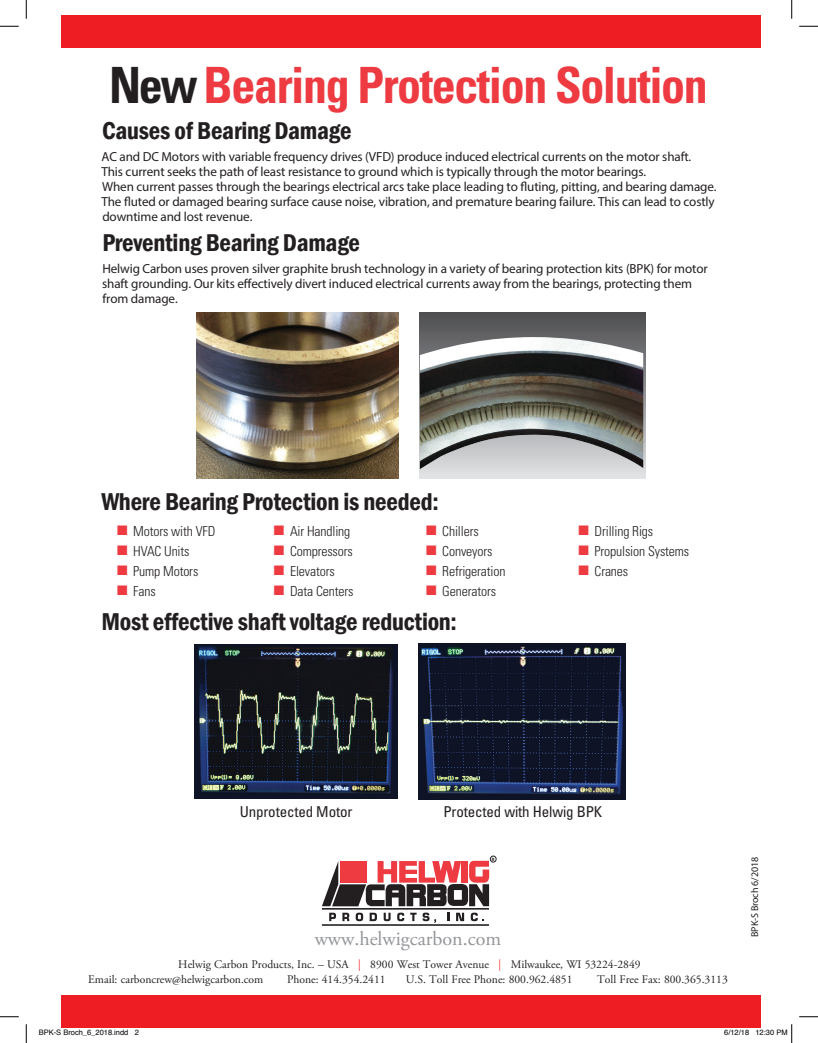
<style>
.page{position:relative;width:818px;height:1043px;background:#fff}
.page>*{position:absolute;margin:0;border:0;box-sizing:border-box;transform-origin:0 0}
.t1{font:700 condensed 50px "Univers LT Std";letter-spacing:-.03em;color:#ee3a41;scale:.96 1}
.t2{font:600 condensed 25px "Franklin Gothic";letter-spacing:-.01em;color:#231f20}
.t3{font:20px "Adobe Garamond Pro";color:#939598}
.t4{font:condensed 15px "Univers LT Std";letter-spacing:-.01em;color:#231f20}
.t5{font:300 condensed 13.75px "Univers LT Std";letter-spacing:-.01em;color:#231f20}
.t6{font:13.12px/15px "Myriad Pro";letter-spacing:-.01em;color:#231f20}
.t7{font:11.62px/15px "Adobe Garamond Pro";color:#231f20}
.t8{font:10px "Myriad Pro";letter-spacing:-.01em;color:#231f20}
.t9{font:7.5px "Helvetica";color:#000}
.t10{font:700 4.75px "Myriad Pro";color:#231f20;scale:.96 1}
.s1{color:#231f20}
.s2{color:#ee3a41}
.s3{font-family:"Univers LT Std";font-weight:300;font-stretch:condensed;color:#ee1d23}
</style>
<div class="page">
<div style="left:61px;top:15px;width:699px;height:33px;background:#ee1d23"></div>
<div style="left:61px;top:995px;width:699px;height:33px;background:#ee1d23"></div>
<img style="left:197px;top:312px;width:201px;height:166px">
<svg style="left:420px;top:312px;width:225px;height:166px;background:#7c7c7e"></svg>
<img style="left:420px;top:337px;width:223px;height:132px">
<img style="left:195px;top:644px;width:202px;height:154px">
<img style="left:419px;top:643px;width:206px;height:156px">
<hr style="left:322px;top:908px;width:167px;height:1px;background:#231f20">
<svg style="left:329px;top:912px;width:7px;height:9px"></svg>
<svg style="left:342px;top:912px;width:7px;height:9px"></svg>
<svg style="left:355px;top:912px;width:8px;height:9px"></svg>
<svg style="left:369px;top:912px;width:8px;height:9px"></svg>
<svg style="left:383px;top:912px;width:7px;height:9px"></svg>
<svg style="left:397px;top:912px;width:7px;height:9px"></svg>
<svg style="left:410px;top:912px;width:6px;height:9px"></svg>
<svg style="left:422px;top:912px;width:14px;height:10px"></svg>
<svg style="left:447px;top:912px;width:2px;height:9px"></svg>
<svg style="left:456px;top:912px;width:8px;height:9px"></svg>
<svg style="left:470px;top:912px;width:13px;height:9px"></svg>
<hr style="left:322px;top:924px;width:167px;height:1px;background:#231f20">
<svg style="left:322px;top:860px;width:167px;height:46px"></svg>
<div style="left:490px;top:855px;width:6px;height:7px;border:1px solid #231f20;border-radius:50%"></div>
<svg style="left:0;top:25px;width:19px;height:2px"></svg>
<svg style="left:799px;top:25px;width:19px;height:2px"></svg>
<svg style="left:0;top:1016px;width:19px;height:1px"></svg>
<svg style="left:799px;top:1016px;width:19px;height:1px"></svg>
<svg style="left:25px;top:0;width:2px;height:19px"></svg>
<svg style="left:25px;top:1024px;width:2px;height:18px"></svg>
<svg style="left:791px;top:0;width:1px;height:19px"></svg>
<svg style="left:760px;top:1024px;width:32px;height:18px"></svg>
<h1 class="t1" style="left:109px;top:55px;width:625px"><span class="s1">New</span> Bearing Protection Solution</h1>
<h2 class="t2" style="left:102px;top:114px;width:251px">Causes of Bearing Damage</h2>
<p class="t6" style="left:101px;top:149px;width:616px">AC and DC Motors with variable frequency drives (VFD) produce induced electrical currents on the motor shaft.<br>This current seeks the path of least resistance to ground which is typically through the motor bearings.<br>When current passes through the bearings electrical arcs take place leading to fluting, pitting, and bearing damage.<br>The fluted or damaged bearing surface cause noise, vibration, and premature bearing failure. This can lead to costly downtime and lost revenue.</p>
<h2 class="t2" style="left:102px;top:225px;width:259px">Preventing Bearing Damage</h2>
<p class="t6" style="left:102px;top:261px;width:607px">Helwig Carbon uses proven silver graphite brush technology in a variety of bearing protection kits (BPK) for motor shaft grounding. Our kits effectively divert induced electrical currents away from the bearings, protecting them from damage.</p>
<h2 class="t2" style="left:101px;top:484px;width:339px">Where Bearing Protection is needed:</h2>
<p class="t5" style="left:117px;top:523px;width:100px"><span class="s2">■</span> Motors with VFD</p>
<p class="t5" style="left:117px;top:543px;width:74px"><span class="s2">■</span> HVAC Units</p>
<p class="t5" style="left:117px;top:563px;width:83px"><span class="s2">■</span> Pump Motors</p>
<p class="t5" style="left:117px;top:583px;width:40px"><span class="s2">■</span> Fans</p>
<p class="t5" style="left:274px;top:523px;width:78px"><span class="s2">■</span> Air Handling</p>
<p class="t5" style="left:274px;top:543px;width:80px"><span class="s2">■</span> Compressors</p>
<p class="t5" style="left:274px;top:563px;width:62px"><span class="s2">■</span> Elevators</p>
<p class="t5" style="left:274px;top:583px;width:81px"><span class="s2">■</span> Data Centers</p>
<p class="t5" style="left:426px;top:523px;width:54px"><span class="s2">■</span> Chillers</p>
<p class="t5" style="left:426px;top:543px;width:68px"><span class="s2">■</span> Conveyors</p>
<p class="t5" style="left:426px;top:563px;width:81px"><span class="s2">■</span> Refrigeration</p>
<p class="t5" style="left:426px;top:583px;width:71px"><span class="s2">■</span> Generators</p>
<h2 class="t2" style="left:101px;top:605px;width:357px">Most effective shaft voltage reduction:</h2>
<p class="t5" style="left:578px;top:523px;width:76px"><span class="s2">■</span> Drilling Rigs</p>
<p class="t5" style="left:578px;top:543px;width:112px"><span class="s2">■</span> Propulsion Systems</p>
<p class="t5" style="left:578px;top:563px;width:51px"><span class="s2">■</span> Cranes</p>
<p class="t4" style="left:240px;top:802px;width:114px">Unprotected Motor</p>
<p class="t4" style="left:443px;top:802px;width:160px">Protected with Helwig BPK</p>
<p class="t10" style="left:492px;top:856px;width:4px">R</p>
<h3 class="t3" style="left:315px;top:926px;width:188px">www.helwigcarbon.com</h3>
<p class="t7" style="left:88px;top:957px;width:554px;text-indent:90px">Helwig Carbon Products, Inc. – USA <span class="s3">|</span> 8900 West Tower Avenue <span class="s3">|</span> Milwaukee, WI 53224-2849<br>Email: carboncrew@helwigcarbon.com</p>
<p class="t7" style="left:287px;top:972px;width:100px">Phone: 414.354.2411</p>
<p class="t7" style="left:406px;top:972px;width:168px">U.S. Toll Free Phone: 800.962.4851</p>
<p class="t7" style="left:597px;top:972px;width:132px">Toll Free Fax: 800.365.3113</p>
<p class="t8" style="left:748px;top:936px;width:81px;rotate:-90deg">BPK-S Broch 6/2018</p>
<p class="t9" style="left:39px;top:1027px;width:102px">BPK-S Broch_6_2018.indd 2</p>
<p class="t9" style="left:724px;top:1027px;width:65px">6/12/18 12:30 PM</p>
</div>
